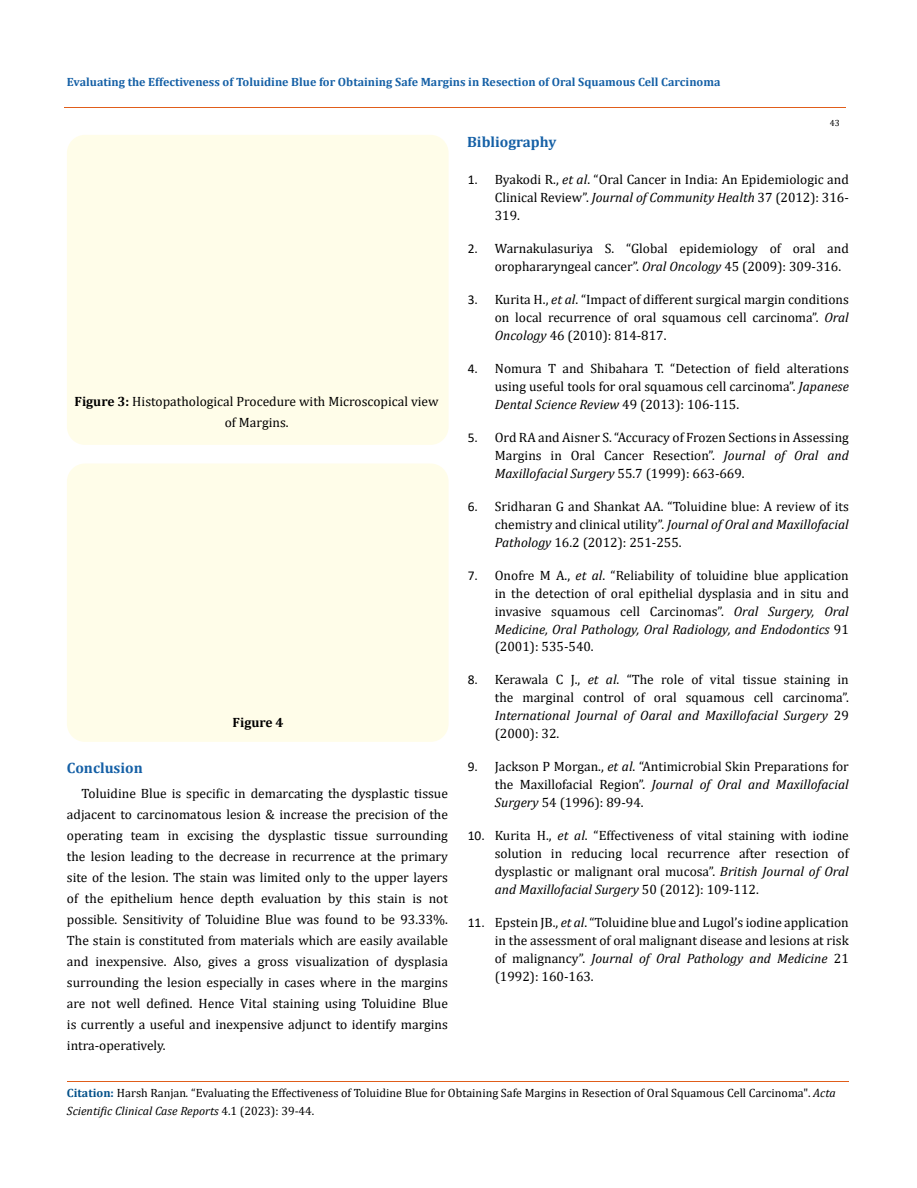
<style>
.page{position:relative;width:917px;height:1188px;background:#fff}
.page>*{position:absolute;margin:0;border:0;box-sizing:border-box;transform-origin:0 0}
.t1{font:700 15px "Cambria";color:#1560a6}
.t2{font:13.5px/18px "Cambria";color:#000;text-align:justify}
.t3{font:700 13.5px "Cambria";color:#000}
.t4{font:12px/18px "Cambria";color:#000}
.t5{font:700 12px "Cambria";color:#1560a6}
.t6{font:9px "Cambria";color:#000}
.s1{font-weight:700}
.s2{font-family:"Calibri"}
.s3{font-style:italic}
.s4{font-weight:700;color:#035089}
</style>
<div class="page">
<div style="left:67px;top:135px;width:381px;height:310px;background:#fffde9;border-radius:18px"></div>
<div style="left:67px;top:464px;width:381px;height:278px;background:#fffde9;border-radius:18px"></div>
<hr style="left:64px;top:108px;width:781px;height:1px;background:#e05d1a">
<hr style="left:67px;top:1082px;width:781px;height:1px;background:#e05d1a">
<p class="t5" style="left:67px;top:73px;width:655px">Evaluating the Effectiveness of Toluidine Blue for Obtaining Safe Margins in Resection of Oral Squamous Cell Carcinoma</p>
<p class="t6" style="left:829px;top:118px;width:11px">43</p>
<p class="t2" style="left:75px;top:391px;width:365px;line-height:21px;text-align:center"><span class="s1">Figure 3:</span> Histopathological Procedure with Microscopical view of Margins.</p>
<p class="t3" style="left:233px;top:713px;width:52px">Figure 4</p>
<p class="t1" style="left:67px;top:757px;width:77px">Conclusion</p>
<p class="t2" style="left:67px;top:783px;width:382px;line-height:21px;text-indent:15px">Toluidine Blue is specific in demarcating the dysplastic tissue adjacent to carcinomatous lesion &amp; increase the precision of the operating team in excising the dysplastic tissue surrounding the lesion leading to the decrease in recurrence at the primary site of the lesion. The stain was limited only to the upper layers of the epithelium hence depth evaluation by this stain is not possible. Sensitivity of Toluidine Blue was found to be 93.33%.<br>The stain is constituted from materials which are easily available and inexpensive. Also, gives a gross visualization of dysplasia surrounding the lesion especially in cases where in the margins are not well defined. Hence Vital staining using Toluidine Blue is currently a useful and inexpensive adjunct to identify margins intra-operatively.</p>
<p class="t1" style="left:467px;top:131px;width:91px">Bibliography</p>
<p class="t2" style="left:495px;top:170px;width:355px;text-indent:-27px"><span class="s2">1.</span> Byakodi R., <span class="s3">et al</span>. “Oral Cancer in India: An Epidemiologic and Clinical Review”. <span class="s3">Journal of Community Health</span> 37 (2012): 316- 319.</p>
<p class="t2" style="left:495px;top:239px;width:355px;text-indent:-27px"><span class="s2">2.</span> Warnakulasuriya S. “Global epidemiology of oral and orophararyngeal cancer”. <span class="s3">Oral Oncology</span> 45 (2009): 309-316.</p>
<p class="t2" style="left:495px;top:290px;width:355px;text-indent:-27px"><span class="s2">3.</span> Kurita H., <span class="s3">et al</span>. “Impact of different surgical margin conditions on local recurrence of oral squamous cell carcinoma”. <span class="s3">Oral Oncology</span> 46 (2010): 814-817.</p>
<p class="t2" style="left:495px;top:359px;width:355px;text-indent:-27px"><span class="s2">4.</span> Nomura T and Shibahara T. “Detection of field alterations using useful tools for oral squamous cell carcinoma”. <span class="s3">Japanese Dental Science Review</span> 49 (2013): 106-115.</p>
<p class="t2" style="left:495px;top:428px;width:355px;text-indent:-27px"><span class="s2">5.</span> Ord RA and Aisner S. “Accuracy of Frozen Sections in Assessing Margins in Oral Cancer Resection”. <span class="s3">Journal of Oral and Maxillofacial Surgery</span> 55.7 (1999): 663-669.</p>
<p class="t2" style="left:495px;top:497px;width:355px;text-indent:-27px"><span class="s2">6.</span> Sridharan G and Shankat AA. “Toluidine blue: A review of its chemistry and clinical utility”. <span class="s3">Journal of Oral and Maxillofacial Pathology</span> 16.2 (2012): 251-255.</p>
<p class="t2" style="left:495px;top:566px;width:355px;text-indent:-27px"><span class="s2">7.</span> Onofre M A., <span class="s3">et al</span>. “Reliability of toluidine blue application in the detection of oral epithelial dysplasia and in situ and invasive squamous cell Carcinomas”. <span class="s3">Oral Surgery, Oral Medicine, Oral Pathology, Oral Radiology, and Endodontics</span> 91 (2001): 535-540.</p>
<p class="t2" style="left:495px;top:671px;width:355px;text-indent:-27px"><span class="s2">8.</span> Kerawala C J., <span class="s3">et al</span>. “The role of vital tissue staining in the marginal control of oral squamous cell carcinoma”.<br><span class="s3">International Journal of Oaral and Maxillofacial Surgery</span> 29 (2000): 32.</p>
<p class="t2" style="left:495px;top:758px;width:355px;text-indent:-27px"><span class="s2">9.</span> Jackson P Morgan., <span class="s3">et al</span>. “Antimicrobial Skin Preparations for the Maxillofacial Region”. <span class="s3">Journal of Oral and Maxillofacial Surgery</span> 54 (1996): 89-94.</p>
<p class="t2" style="left:495px;top:827px;width:355px;text-indent:-27px"><span class="s2">10.</span> Kurita H., <span class="s3">et al</span>. “Effectiveness of vital staining with iodine solution in reducing local recurrence after resection of dysplastic or malignant oral mucosa”. <span class="s3">British Journal of Oral and Maxillofacial Surgery</span> 50 (2012): 109-112.</p>
<p class="t2" style="left:495px;top:914px;width:355px;text-indent:-27px"><span class="s2">11.</span> Epstein JB., <span class="s3">et al</span>. “Toluidine blue and Lugol’s iodine application in the assessment of oral malignant disease and lesions at risk of malignancy”. <span class="s3">Journal of Oral Pathology and Medicine</span> 21 (1992): 160-163.</p>
<p class="t4" style="left:67px;top:1084px;width:770px"><span class="s4">Citation:</span> Harsh Ranjan<span class="s3">.</span> “Evaluating the Effectiveness of Toluidine Blue for Obtaining Safe Margins in Resection of Oral Squamous Cell Carcinoma". <span class="s3">Acta<br>Scientific Clinical Case Reports</span> 4.1 (2023): 39-44.</p>
</div>
